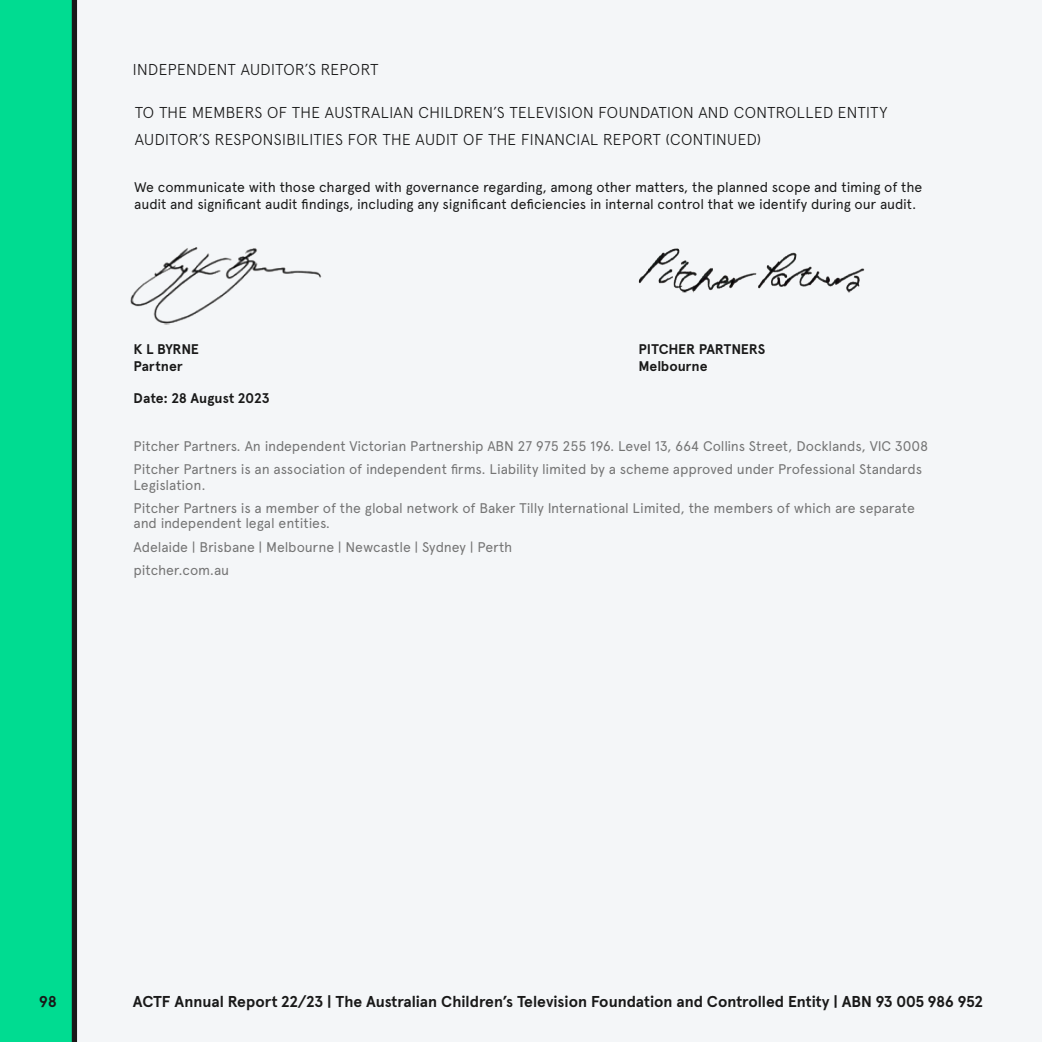
<style>
.page{position:relative;width:1042px;height:1042px;background:#f4f6f8}
.page>*{position:absolute;margin:0;border:0;box-sizing:border-box;transform-origin:0 0}
.BTS_Contents_Sub{font:300 15.75px "Apercu Pro";letter-spacing:.025em;color:#191919}
.BTS_Contents_Sub-2{font:700 15.75px "Apercu Pro";color:#191919}
.Pitcher_Partners_Legal{font:14px/15.8px "Apercu";letter-spacing:-.01em;color:#757575}
.FINANCIALS_BODY{font:14px/17.2px "Apercu";letter-spacing:-.01em;color:#191919}
.Sub_Sub{font:700 14px/17.2px "Apercu";letter-spacing:-.005em;color:#191919}
.Sub_Sub-2{font:700 14px "Apercu Pro";letter-spacing:.015em;color:#191919}
</style>
<div class="page">
<img style="left:638px;top:248px;width:227px;height:45px">
<img style="left:130px;top:247px;width:192px;height:78px">
<svg style="left:0;top:0;width:78px;height:1042px"></svg>
<p class="BTS_Contents_Sub" style="left:133px;top:58px;width:247px">INDEPENDENT AUDITOR’S REPORT</p>
<p class="BTS_Contents_Sub" style="left:135px;top:101px;width:754px">TO THE MEMBERS OF THE AUSTRALIAN CHILDREN’S TELEVISION FOUNDATION AND CONTROLLED ENTITY</p>
<p class="BTS_Contents_Sub" style="left:135px;top:127px;width:628px">AUDITOR’S RESPONSIBILITIES FOR THE AUDIT OF THE FINANCIAL REPORT (CONTINUED)</p>
<p class="FINANCIALS_BODY" style="left:134px;top:178px;width:789px">We communicate with those charged with governance regarding, among other matters, the planned scope and timing of the audit and significant audit findings, including any significant deficiencies in internal control that we identify during our audit.</p>
<p class="Sub_Sub" style="left:134px;top:340px;width:67px">K L BYRNE<br>Partner</p>
<p class="Sub_Sub-2" style="left:134px;top:387px;width:137px">Date: 28 August 2023</p>
<p class="Sub_Sub" style="left:638px;top:340px;width:128px">PITCHER PARTNERS<br>Melbourne</p>
<p class="Pitcher_Partners_Legal" style="left:134px;top:438px;width:796px">Pitcher Partners. An independent Victorian Partnership ABN 27 975 255 196. Level 13, 664 Collins Street, Docklands, VIC 3008</p>
<p class="Pitcher_Partners_Legal" style="left:134px;top:461px;width:790px">Pitcher Partners is an association of independent firms. Liability limited by a scheme approved under Professional Standards<br>Legislation.</p>
<p class="Pitcher_Partners_Legal" style="left:134px;top:500px;width:783px">Pitcher Partners is a member of the global network of Baker Tilly International Limited, the members of which are separate and independent legal entities.</p>
<p class="Pitcher_Partners_Legal" style="left:134px;top:539px;width:380px">Adelaide | Brisbane | Melbourne | Newcastle | Sydney | Perth</p>
<p class="Pitcher_Partners_Legal" style="left:134px;top:562px;width:97px">pitcher.com.au</p>
<p class="BTS_Contents_Sub-2" style="left:39px;top:989px;width:19px">98</p>
<p class="BTS_Contents_Sub-2" style="left:133px;top:989px;width:851px">ACTF Annual Report 22/23 | The Australian Children’s Television Foundation and Controlled Entity | ABN 93 005 986 952</p>
</div>
